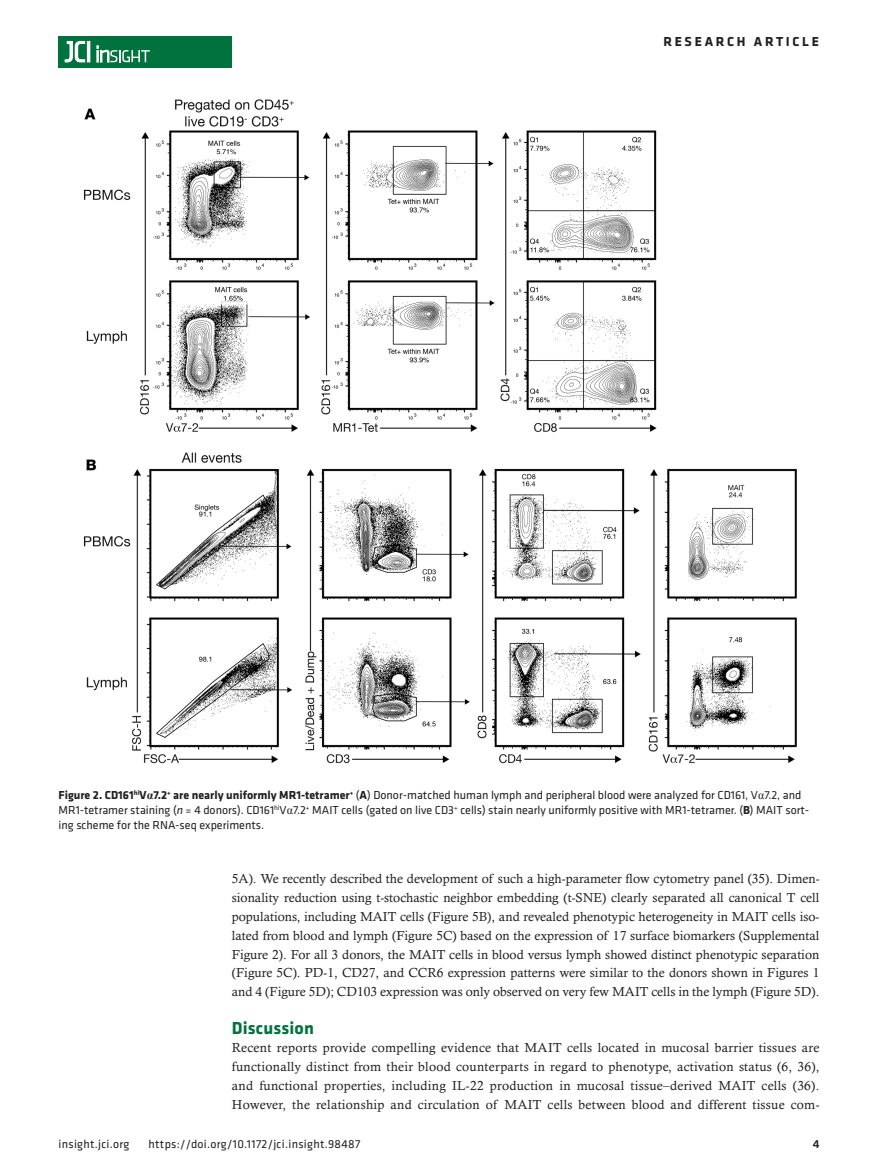
<style>
.page{position:relative;width:878px;height:1175px;background:#fff}
.page>*{position:absolute;margin:0;border:0;box-sizing:border-box;transform-origin:0 0}
.t1{font:700 18px "Klavika";letter-spacing:.01em;color:#00723e}
.t2{font:700 13.5px "Klavika Basic";letter-spacing:.2em;color:#231f20}
.t3{font:13.2px/18.8px "Calisto MT Std";letter-spacing:.02em;color:#231f20;text-align:justify}
.t4{font:12px/15px "Klavika Basic";color:#231f20}
.t5{font:12px "Klavika Basic";letter-spacing:.025em;color:#231f20}
.t6{font:500 12px "Klavika Basic";color:#231f20}
.s1{font-weight:700}
.s2{font-family:"Times New Roman";font-weight:700}
.s3{font-family:"Times New Roman"}
.s4{font-style:italic}
</style>
<div class="page">
<div style="left:59px;top:36px;width:173px;height:31px;background:#00723e"></div>
<hr style="left:87px;top:41px;width:3px;height:21px;background:#fff">
<svg style="left:64px;top:41px;width:21px;height:22px"></svg>
<svg style="left:97px;top:46px;width:53px;height:16px"></svg>
<img style="left:83px;top:99px;width:714px;height:665px">
<p class="t2" style="left:663px;top:32px;width:157px">RESEARCH ARTICLE</p>
<p class="t4" style="left:58px;top:786px;width:752px"><span class="s1">Figure 2. CD161</span><sup>hi</sup><span class="s1">V</span><span class="s2">α</span><span class="s1">7.2</span><sup>+</sup> <span class="s1">are nearly uniformly MR1-tetramer</span><sup>+</sup> (<span class="s1">A</span>) Donor-matched human lymph and peripheral blood were analyzed for CD161, V<span class="s3">α</span>7.2, and<br>MR1-tetramer staining (<span class="s4">n</span> = 4 donors). CD161<sup>hi</sup>V<span class="s3">α</span>7.2<sup>+</sup> MAIT cells (gated on live CD3<sup>+</sup> cells) stain nearly uniformly positive with MR1-tetramer. (<span class="s1">B</span>) MAIT sort&shy;ing scheme for the RNA-seq experiments.</p>
<p class="t3" style="left:232px;top:869px;width:589px">5A). We recently described the development of such a high-parameter flow cytometry panel (35). Dimen&shy;sionality reduction using t-stochastic neighbor embedding (t-SNE) clearly separated all canonical T cell populations, including MAIT cells (Figure 5B), and revealed phenotypic heterogeneity in MAIT cells iso&shy;lated from blood and lymph (Figure 5C) based on the expression of 17 surface biomarkers (Supplemental Figure 2). For all 3 donors, the MAIT cells in blood versus lymph showed distinct phenotypic separation (Figure 5C). PD-1, CD27, and CCR6 expression patterns were similar to the donors shown in Figures 1 and 4 (Figure 5D); CD103 expression was only observed on very few MAIT cells in the lymph (Figure 5D).</p>
<h1 class="t1" style="left:232px;top:1014px;width:84px">Discussion</h1>
<p class="t3" style="left:232px;top:1038px;width:589px">Recent reports provide compelling evidence that MAIT cells located in mucosal barrier tissues are functionally distinct from their blood counterparts in regard to phenotype, activation status (6, 36), and functional properties, including IL-22 production in mucosal tissue–derived MAIT cells (36).<br>However, the relationship and circulation of MAIT cells between blood and different tissue com-</p>
<p class="t5" style="left:58px;top:1135px;width:72px">insight.jci.org</p>
<p class="t5" style="left:148px;top:1135px;width:213px">https://doi.org/10.1172/jci.insight.98487</p>
<p class="t6" style="left:812px;top:1135px;width:8px">4</p>
</div>
